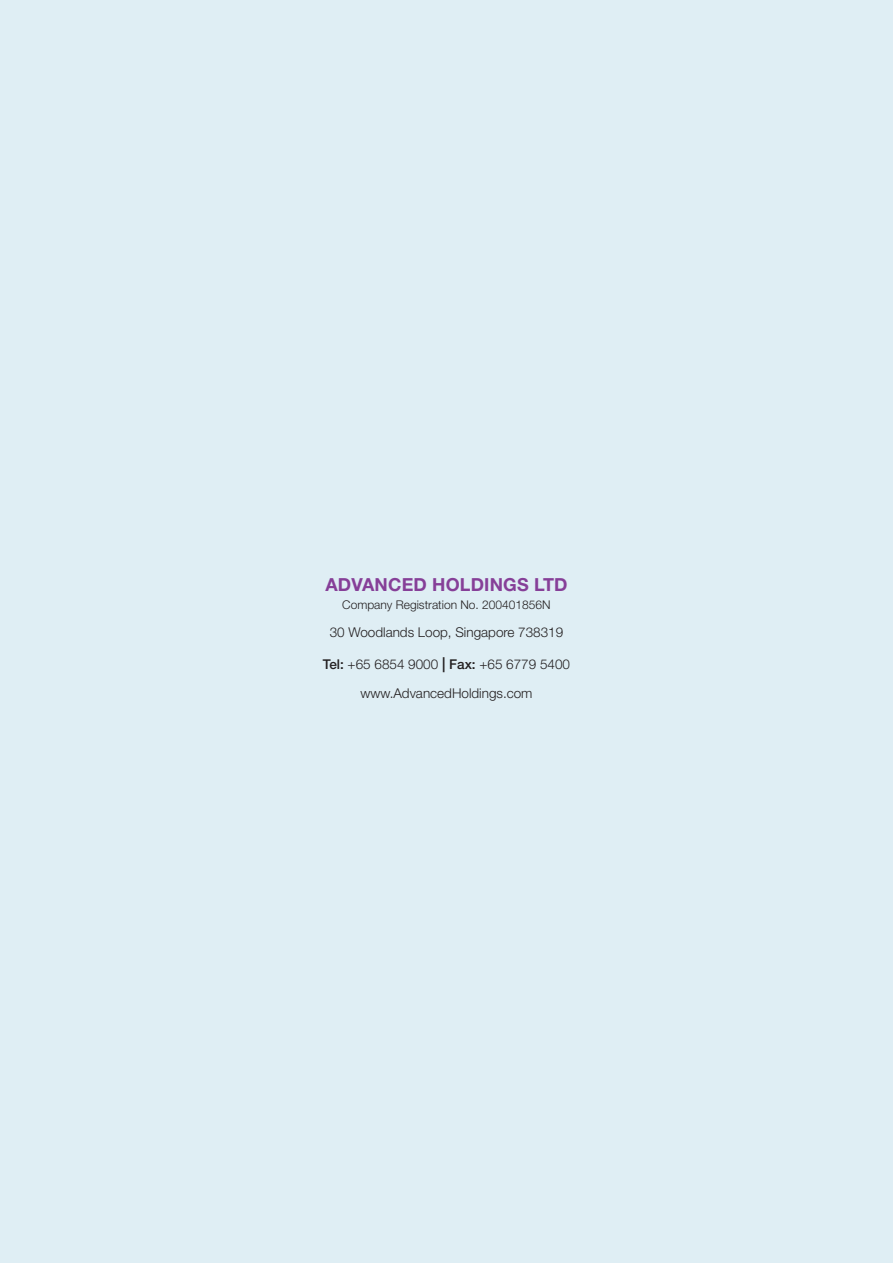
<style>
.page{position:relative;width:893px;height:1263px;background:#dfeef4}
.page>*{position:absolute;margin:0;border:0;box-sizing:border-box;transform-origin:0 0}
.t1{font:700 18px "Helvetica Neue LT Std";letter-spacing:.01em;color:#863f98}
.t2{font:300 13.5px "Helvetica Neue LT Std";color:#231f20}
.t3{font:300 12px "Helvetica Neue LT Std";color:#231f20}
.s1{font-weight:500}
.s2{font-weight:500;font-size:15px}
</style>
<div class="page">
<p class="t1" style="left:325px;top:573px;width:244px">ADVANCED HOLDINGS LTD</p>
<p class="t3" style="left:342px;top:597px;width:210px">Company Registration No. 200401856N</p>
<p class="t2" style="left:330px;top:624px;width:235px">30 Woodlands Loop, Singapore 738319</p>
<p class="t2" style="left:323px;top:656px;width:249px"><span class="s1">Tel:</span> +65 6854 9000 <span class="s2">|</span> <span class="s1">Fax:</span> +65 6779 5400</p>
<p class="t2" style="left:360px;top:684px;width:174px">www.AdvancedHoldings.com</p>
</div>
